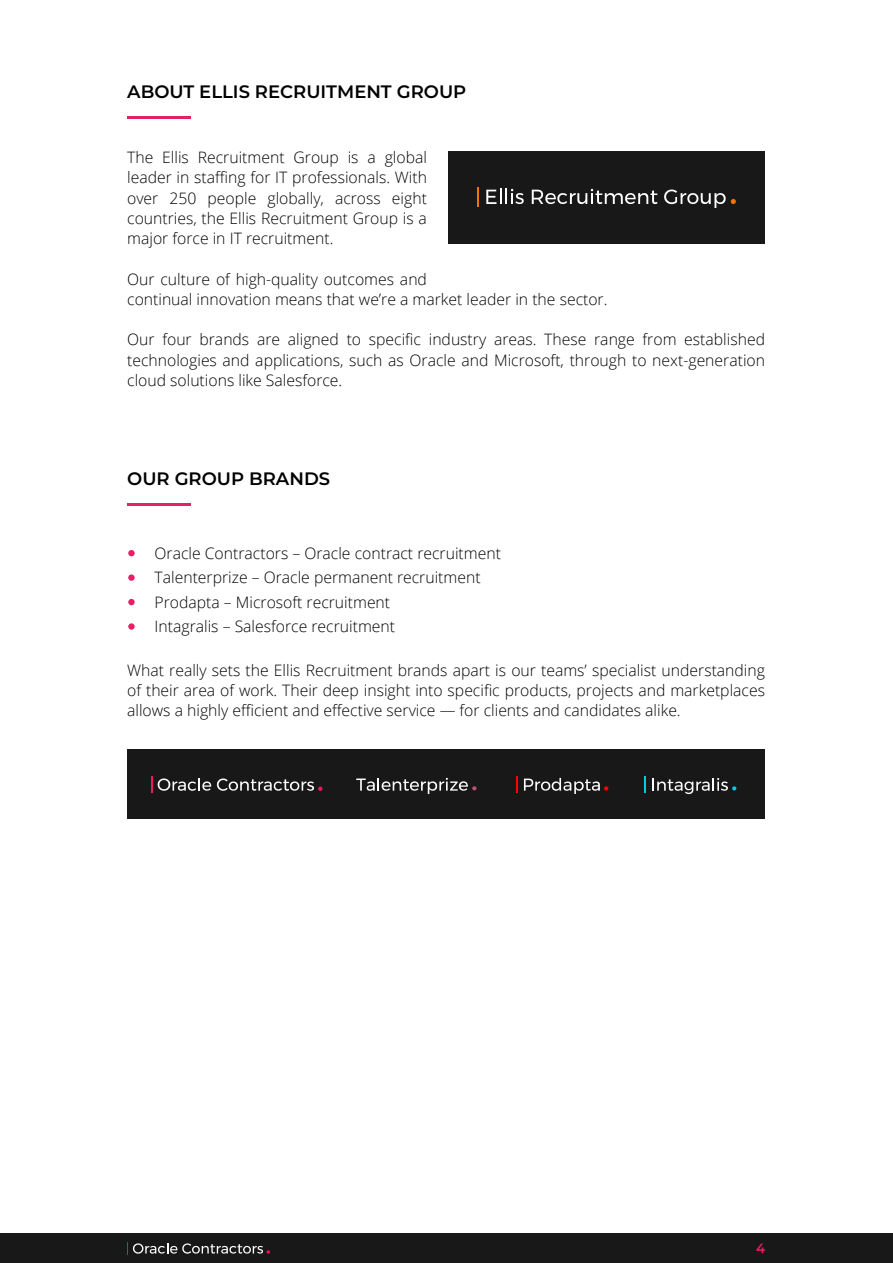
<style>
.page{position:relative;width:893px;height:1263px;background:#fff}
.page>*{position:absolute;margin:0;border:0;box-sizing:border-box;transform-origin:0 0}
.t1{font:600 18px "Montserrat";color:#000}
.t2{font:300 15.75px/20.2px "Open Sans";color:#000;text-align:justify}
.t3{font:600 13.5px "Montserrat";color:#e71f65}
</style>
<div class="page">
<div style="left:0;top:1233px;width:893px;height:30px;background:#181818"></div>
<svg style="left:132px;top:1243px;width:138px;height:11px"></svg>
<hr style="left:127px;top:116px;width:64px;height:2px;background:#e71f65">
<div style="left:448px;top:151px;width:317px;height:93px;background:#181818"></div>
<svg style="left:486px;top:189px;width:38px;height:15px"></svg>
<svg style="left:532px;top:189px;width:125px;height:15px"></svg>
<svg style="left:664px;top:190px;width:72px;height:18px"></svg>
<svg style="left:477px;top:187px;width:2px;height:19px"></svg>
<div style="left:128px;top:550px;width:7px;height:6px;background:#e71f65;border-radius:50%"></div>
<svg style="left:128px;top:574px;width:7px;height:7px"></svg>
<div style="left:128px;top:599px;width:7px;height:6px;background:#e71f65;border-radius:50%"></div>
<svg style="left:128px;top:623px;width:7px;height:7px"></svg>
<div style="left:127px;top:750px;width:638px;height:69px;background:#181818"></div>
<svg style="left:158px;top:778px;width:53px;height:13px"></svg>
<svg style="left:217px;top:778px;width:105px;height:13px"></svg>
<svg style="left:151px;top:776px;width:1px;height:17px"></svg>
<svg style="left:356px;top:778px;width:121px;height:16px"></svg>
<svg style="left:524px;top:778px;width:84px;height:16px"></svg>
<svg style="left:516px;top:777px;width:1px;height:16px"></svg>
<svg style="left:652px;top:778px;width:84px;height:16px"></svg>
<svg style="left:645px;top:777px;width:1px;height:16px"></svg>
<hr style="left:127px;top:503px;width:64px;height:2px;background:#e71f65">
<p class="t1" style="left:127px;top:79px;width:341px">ABOUT ELLIS RECRUITMENT GROUP</p>
<p class="t2" style="left:127px;top:147px;width:301px">The Ellis Recruitment Group is a global leader in staffing for IT professionals. With over 250 people globally, across eight countries, the Ellis Recruitment Group is a major force in IT recruitment.</p>
<p class="t2" style="left:127px;top:268px;width:482px">Our culture of high-quality outcomes and<br>continual innovation means that we’re a market leader in the sector.</p>
<p class="t2" style="left:127px;top:329px;width:639px">Our four brands are aligned to specific industry areas. These range from established technologies and applications, such as Oracle and Microsoft, through to next-generation cloud solutions like Salesforce.</p>
<p class="t1" style="left:127px;top:466px;width:205px">OUR GROUP BRANDS</p>
<p class="t2" style="left:128px;top:543px;width:375px">• Oracle Contractors – Oracle contract recruitment</p>
<p class="t2" style="left:128px;top:567px;width:355px">• Talenterprize – Oracle permanent recruitment</p>
<p class="t2" style="left:128px;top:592px;width:264px">• Prodapta – Microsoft recruitment</p>
<p class="t2" style="left:128px;top:616px;width:269px">• Intagralis – Salesforce recruitment</p>
<p class="t2" style="left:127px;top:660px;width:639px">What really sets the Ellis Recruitment brands apart is our teams’ specialist understanding of their area of work. Their deep insight into specific products, projects and marketplaces allows a highly efficient and effective service — for clients and candidates alike.</p>
<p class="t3" style="left:756px;top:1239px;width:11px">4</p>
</div>
